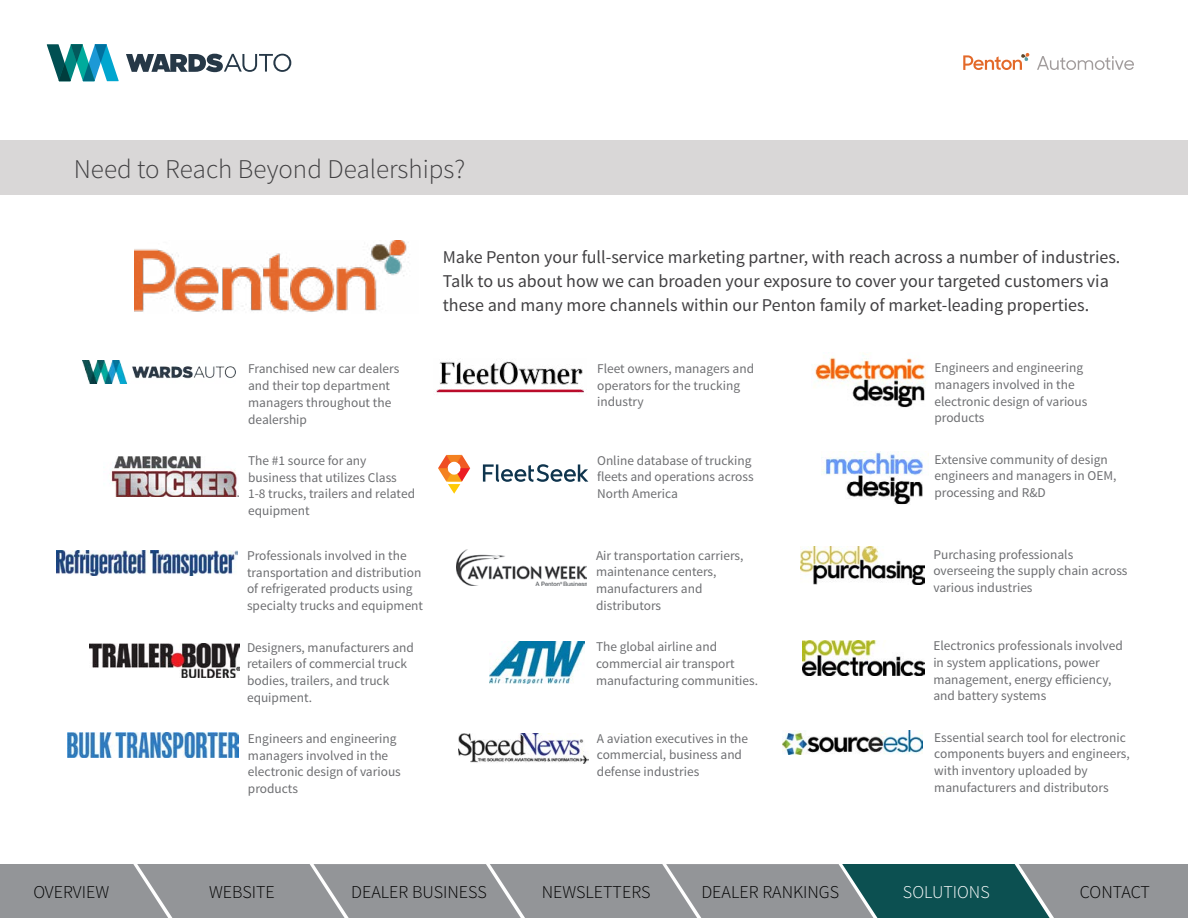
<style>
.page{position:relative;width:1188px;height:918px;background:#fff}
.page>*{position:absolute;margin:0;border:0;box-sizing:border-box;transform-origin:0 0}
.t1{font:300 27px "Source Sans Pro";color:#414042}
.t2{font:18px/24px "Source Sans Pro";color:#414042}
.t3{font:300 18px "Source Sans Pro";color:#000}
.t4{font:300 18px "Source Sans Pro";color:#fff}
.t5{font:300 18px "Source Sans Pro";color:#000101}
.t6{font:13.35px/16.6px "Source Sans Pro";color:#6d6e71}
</style>
<div class="page">
<svg style="left:126px;top:54px;width:165px;height:18px"></svg>
<svg style="left:47px;top:44px;width:72px;height:37px"></svg>
<svg style="left:963px;top:53px;width:66px;height:17px"></svg>
<svg style="left:1037px;top:56px;width:97px;height:14px"></svg>
<div style="left:0;top:140px;width:1188px;height:55px;background:#d9d7d7"></div>
<img style="left:56px;top:550px;width:182px;height:25px">
<img style="left:90px;top:644px;width:150px;height:33px">
<img style="left:68px;top:733px;width:170px;height:24px">
<img style="left:457px;top:549px;width:130px;height:36px">
<img style="left:489px;top:642px;width:95px;height:42px">
<img style="left:458px;top:733px;width:130px;height:31px">
<img style="left:811px;top:353px;width:114px;height:55px">
<img style="left:821px;top:451px;width:108px;height:54px">
<img style="left:800px;top:546px;width:125px;height:38px">
<img style="left:802px;top:641px;width:123px;height:34px">
<img style="left:783px;top:731px;width:140px;height:24px">
<img style="left:110px;top:456px;width:129px;height:41px">
<img style="left:83px;top:361px;width:153px;height:23px">
<img style="left:436px;top:361px;width:148px;height:32px">
<svg style="left:483px;top:464px;width:105px;height:18px"></svg>
<svg style="left:438px;top:455px;width:32px;height:39px"></svg>
<img style="left:134px;top:240px;width:275px;height:72px">
<svg style="left:0;top:864px;width:1188px;height:54px;background:#818d8f"></svg>
<h1 class="t1" style="left:74px;top:153px;width:393px">Need to Reach Beyond Dealerships?</h1>
<p class="t6" style="left:248px;top:361px;width:153px">Franchised new car dealers and their top department managers throughout the dealership</p>
<p class="t6" style="left:248px;top:452px;width:168px">The #1 source for any business that utilizes Class<br>1-8 trucks, trailers and related equipment</p>
<p class="t6" style="left:247px;top:547px;width:178px">Professionals involved in the transportation and distribution of refrigerated products using specialty trucks and equipment</p>
<p class="t6" style="left:247px;top:639px;width:169px">Designers, manufacturers and retailers of commercial truck bodies, trailers, and truck equipment.</p>
<p class="t6" style="left:248px;top:730px;width:154px">Engineers and engineering managers involved in the electronic design of various products</p>
<p class="t2" style="left:443px;top:245px;width:679px">Make Penton your full-service marketing partner, with reach across a number of industries.<br>Talk to us about how we can broaden your exposure to cover your targeted customers via these and many more channels within our Penton family of market-leading properties.</p>
<p class="t6" style="left:597px;top:361px;width:158px">Fleet owners, managers and operators for the trucking industry</p>
<p class="t6" style="left:597px;top:452px;width:158px">Online database of trucking fleets and operations across<br>North America</p>
<p class="t6" style="left:596px;top:547px;width:149px">Air transportation carriers, maintenance centers, manufacturers and distributors</p>
<p class="t6" style="left:596px;top:639px;width:164px">The global airline and commercial air transport manufacturing communities.</p>
<p class="t6" style="left:597px;top:730px;width:153px">A aviation executives in the commercial, business and defense industries</p>
<p class="t6" style="left:934px;top:360px;width:154px">Engineers and engineering managers involved in the electronic design of various products</p>
<p class="t6" style="left:934px;top:451px;width:184px">Extensive community of design engineers and managers in OEM, processing and R&amp;D</p>
<p class="t6" style="left:933px;top:546px;width:196px">Purchasing professionals overseeing the supply chain across various industries</p>
<p class="t6" style="left:933px;top:638px;width:191px">Electronics professionals involved in system applications, power management, energy efficiency, and battery systems</p>
<p class="t6" style="left:934px;top:729px;width:197px">Essential search tool for electronic components buyers and engineers, with inventory uploaded by manufacturers and distributors</p>
<h2 class="t5" style="left:33px;top:882px;width:77px">OVERVIEW</h2>
<h2 class="t3" style="left:209px;top:882px;width:67px">WEBSITE</h2>
<h2 class="t3" style="left:351px;top:882px;width:137px">DEALER BUSINESS</h2>
<h2 class="t3" style="left:542px;top:882px;width:110px">NEWSLETTERS</h2>
<h2 class="t3" style="left:701px;top:882px;width:139px">DEALER RANKINGS</h2>
<h2 class="t4" style="left:903px;top:882px;width:88px">SOLUTIONS</h2>
<h2 class="t3" style="left:1080px;top:882px;width:72px">CONTACT</h2>
</div>
